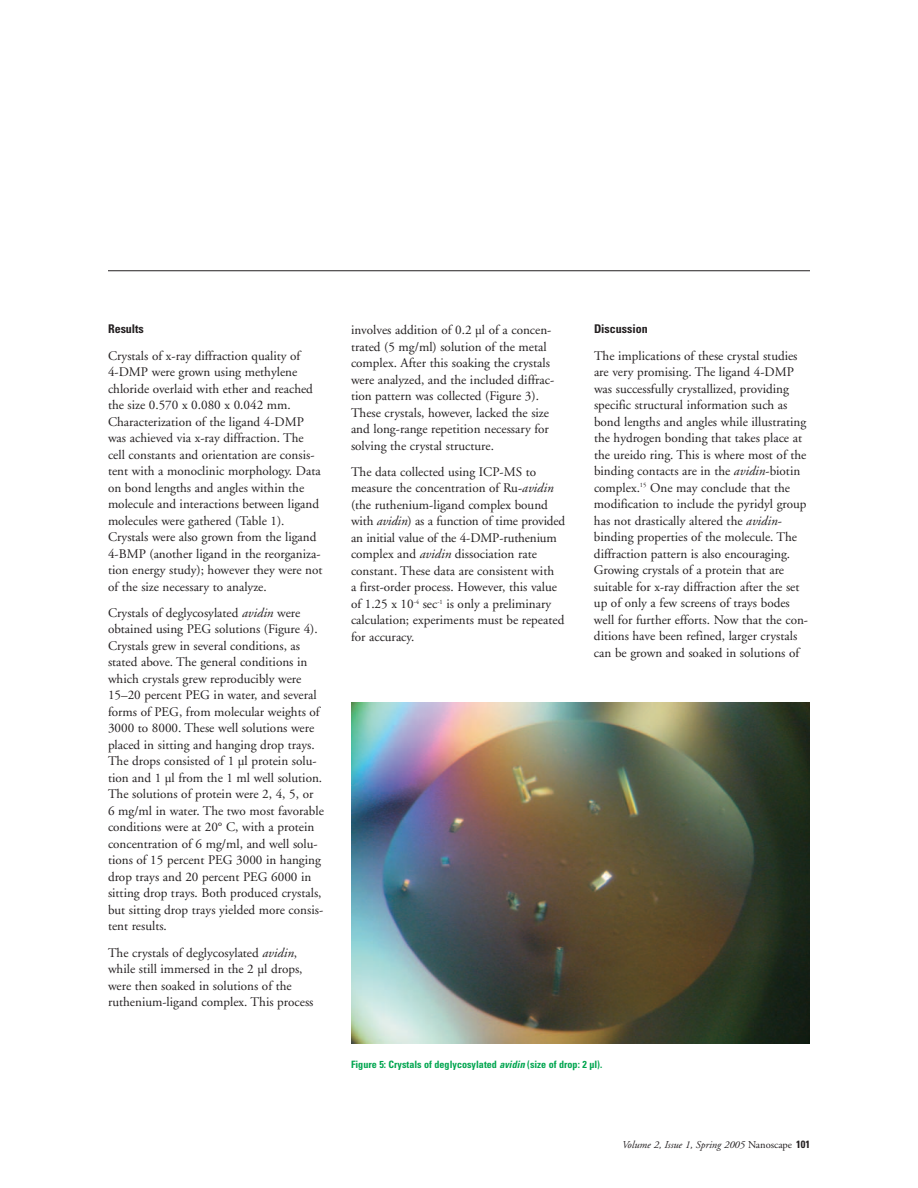
<style>
.page{position:relative;width:918px;height:1188px;background:#fff}
.page>*{position:absolute;margin:0;border:0;box-sizing:border-box;transform-origin:0 0}
.t1{font:13.2px/16.5px "Adobe Garamond";color:#231f20}
.t2{font:700 condensed 12px "Univers";color:#231f20}
.t3{font:italic 10.5px "Adobe Garamond";color:#231f20}
.t4{font:700 condensed 10.2px "Univers";color:#00a54f}
.s1{font-style:italic}
.s2{font-style:normal}
.s3{font-family:"Univers";font-weight:700;font-style:normal;font-stretch:condensed}
</style>
<div class="page">
<hr style="left:108px;top:270px;width:702px;height:1px;background:#231f20">
<img style="left:351px;top:702px;width:459px;height:342px">
<p class="t2" style="left:108px;top:325px;width:37px">Results</p>
<p class="t1" style="left:108px;top:348px;width:216px">Crystals of x-ray diffraction quality of 4-DMP were grown using methylene chloride overlaid with ether and reached the size 0.570 x 0.080 x 0.042 mm.<br>Characterization of the ligand 4-DMP was achieved via x-ray diffraction. The cell constants and orientation are consis&shy;tent with a monoclinic morphology. Data on bond lengths and angles within the molecule and interactions between ligand molecules were gathered (Table 1).<br>Crystals were also grown from the ligand 4-BMP (another ligand in the reorganiza&shy;tion energy study); however they were not of the size necessary to analyze.</p>
<p class="t1" style="left:108px;top:606px;width:217px">Crystals of deglycosylated <span class="s1">avidin</span> were obtained using PEG solutions (Figure 4).<br>Crystals grew in several conditions, as stated above. The general conditions in which crystals grew reproducibly were 15–20 percent PEG in water, and several forms of PEG, from molecular weights of 3000 to 8000. These well solutions were placed in sitting and hanging drop trays.<br>The drops consisted of 1 µl protein solu&shy;tion and 1 µl from the 1 ml well solution.<br>The solutions of protein were 2, 4, 5, or<br>6 mg/ml in water. The two most favorable conditions were at 20° C, with a protein concentration of 6 mg/ml, and well solu&shy;tions of 15 percent PEG 3000 in hanging drop trays and 20 percent PEG 6000 in sitting drop trays. Both produced crystals, but sitting drop trays yielded more consis&shy;tent results.</p>
<p class="t1" style="left:108px;top:945px;width:207px">The crystals of deglycosylated <span class="s1">avidin</span>, while still immersed in the 2 µl drops, were then soaked in solutions of the ruthenium-ligand complex. This process</p>
<p class="t1" style="left:351px;top:323px;width:205px">involves addition of 0.2 µl of a concen&shy;trated (5 mg/ml) solution of the metal complex. After this soaking the crystals were analyzed, and the included diffrac&shy;tion pattern was collected (Figure 3).<br>These crystals, however, lacked the size and long-range repetition necessary for solving the crystal structure.</p>
<p class="t1" style="left:351px;top:465px;width:216px">The data collected using ICP-MS to measure the concentration of Ru-<span class="s1">avidin </span>(the ruthenium-ligand complex bound with <span class="s1">avidin</span>) as a function of time provided an initial value of the 4-DMP-ruthenium complex and <span class="s1">avidin</span> dissociation rate constant. These data are consistent with<br>a first-order process. However, this value of 1.25 x 10<sup>-4</sup> sec<sup>-1</sup> is only a preliminary calculation; experiments must be repeated for accuracy.</p>
<p class="t2" style="left:594px;top:325px;width:55px">Discussion</p>
<p class="t1" style="left:594px;top:348px;width:216px">The implications of these crystal studies are very promising. The ligand 4-DMP was successfully crystallized, providing specific structural information such as bond lengths and angles while illustrating the hydrogen bonding that takes place at the ureido ring. This is where most of the binding contacts are in the <span class="s1">avidin</span>-biotin complex.<sup>15</sup> One may conclude that the modification to include the pyridyl group has not drastically altered the <span class="s1">avidin&shy;</span>binding properties of the molecule. The diffraction pattern is also encouraging.<br>Growing crystals of a protein that are suitable for x-ray diffraction after the set up of only a few screens of trays bodes well for further efforts. Now that the con&shy;ditions have been refined, larger crystals can be grown and soaked in solutions of</p>
<p class="t4" style="left:351px;top:1061px;width:253px">Figure 5: Crystals of deglycosylated <span class="s1">avidin</span>(size of drop: 2 µl).</p>
<p class="t3" style="left:622px;top:1141px;width:189px">Volume 2, Issue 1, Spring 2005 <span class="s2">Nanoscape</span> <span class="s3">101</span></p>
</div>
